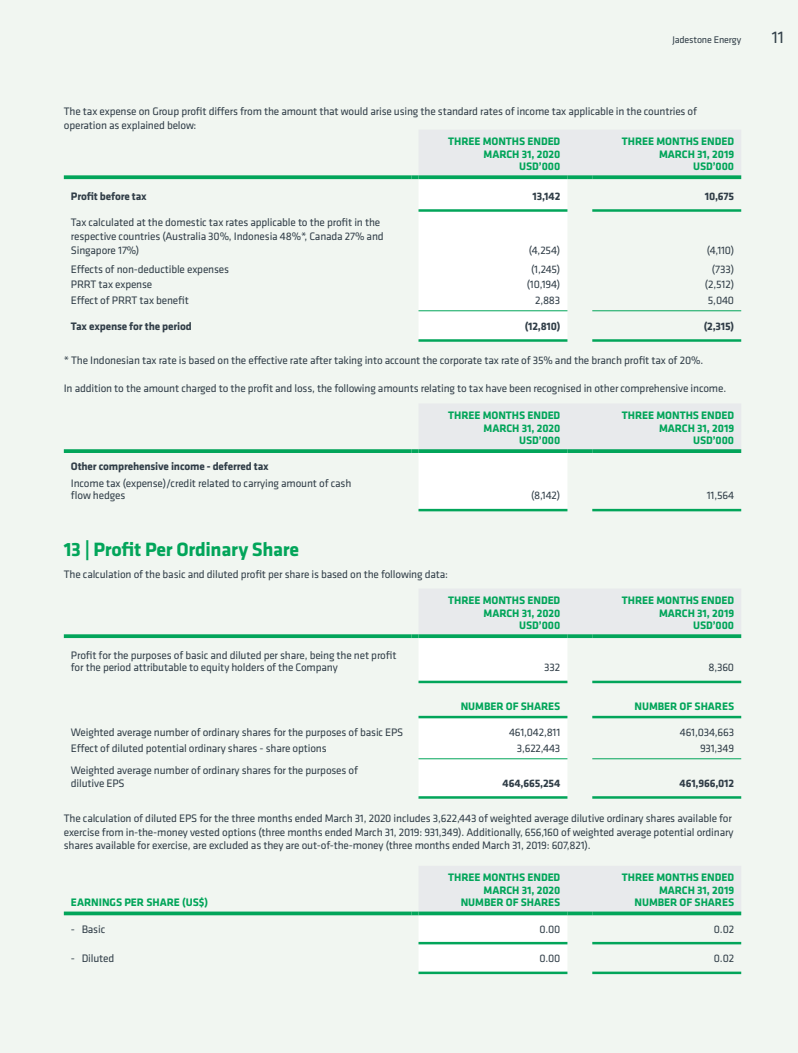
<style>
.page{position:relative;width:798px;height:1053px;background:#fff}
.page>*{position:absolute;margin:0;border:0;box-sizing:border-box;transform-origin:0 0}
.Klavika_Body_Text{font:700 20px "Klavika";letter-spacing:-.015em;color:#02a55a}
.t1{font:17.5px "Klavika";color:#313e48}
.Klavika_Body_Text-2{font:11.25px/13.8px "Klavika";letter-spacing:-.015em;color:#313e48}
.Klavika_Body_Text-3{font:700 11.25px "Klavika";letter-spacing:-.005em;color:#02a55a}
.Klavika_Body_Text-4{font:700 11.25px "Klavika";letter-spacing:-.015em;color:#313e48}
.t2{font:10px "Klavika";letter-spacing:-.015em;color:#313e48}
</style>
<div class="page">
<div style="left:0;top:0;width:797px;height:1052px;background:#f1f6f1"></div>
<hr style="left:418px;top:339px;width:149px;height:3px;background:#02a55a">
<hr style="left:592px;top:339px;width:149px;height:3px;background:#02a55a">
<svg style="left:64px;top:175px;width:347px;height:4px"></svg>
<svg style="left:411px;top:130px;width:330px;height:210px"></svg>
<svg style="left:418px;top:175px;width:149px;height:4px"></svg>
<svg style="left:567px;top:175px;width:25px;height:4px"></svg>
<svg style="left:592px;top:175px;width:149px;height:4px"></svg>
<hr style="left:418px;top:209px;width:149px;height:3px;background:#02a55a">
<hr style="left:592px;top:209px;width:149px;height:3px;background:#02a55a">
<hr style="left:418px;top:310px;width:149px;height:1px;background:#02a55a">
<hr style="left:592px;top:310px;width:149px;height:1px;background:#02a55a">
<hr style="left:418px;top:796px;width:149px;height:2px;background:#02a55a">
<hr style="left:592px;top:796px;width:149px;height:2px;background:#02a55a">
<svg style="left:64px;top:634px;width:347px;height:4px"></svg>
<svg style="left:411px;top:589px;width:330px;height:208px"></svg>
<svg style="left:418px;top:634px;width:149px;height:4px"></svg>
<svg style="left:567px;top:634px;width:25px;height:4px"></svg>
<svg style="left:592px;top:634px;width:149px;height:4px"></svg>
<hr style="left:418px;top:680px;width:149px;height:3px;background:#02a55a">
<hr style="left:592px;top:680px;width:149px;height:3px;background:#02a55a">
<hr style="left:418px;top:758px;width:149px;height:1px;background:#02a55a">
<hr style="left:592px;top:758px;width:149px;height:1px;background:#02a55a">
<hr style="left:418px;top:715px;width:149px;height:3px;background:#02a55a">
<hr style="left:592px;top:715px;width:149px;height:3px;background:#02a55a">
<svg style="left:64px;top:911px;width:347px;height:4px"></svg>
<svg style="left:411px;top:866px;width:330px;height:106px"></svg>
<svg style="left:418px;top:911px;width:149px;height:4px"></svg>
<svg style="left:567px;top:911px;width:25px;height:4px"></svg>
<svg style="left:592px;top:911px;width:149px;height:4px"></svg>
<hr style="left:418px;top:941px;width:149px;height:3px;background:#02a55a">
<hr style="left:592px;top:941px;width:149px;height:3px;background:#02a55a">
<hr style="left:418px;top:971px;width:149px;height:3px;background:#02a55a">
<hr style="left:592px;top:971px;width:149px;height:3px;background:#02a55a">
<svg style="left:64px;top:449px;width:347px;height:4px"></svg>
<svg style="left:411px;top:404px;width:330px;height:106px"></svg>
<svg style="left:418px;top:449px;width:149px;height:4px"></svg>
<svg style="left:567px;top:449px;width:25px;height:4px"></svg>
<svg style="left:592px;top:449px;width:149px;height:4px"></svg>
<hr style="left:418px;top:509px;width:149px;height:2px;background:#02a55a">
<hr style="left:592px;top:509px;width:149px;height:2px;background:#02a55a">
<p class="t2" style="left:672px;top:34px;width:70px">Jadestone Energy</p>
<h2 class="t1" style="left:771px;top:28px;width:13px">11</h2>
<p class="Klavika_Body_Text-2" style="left:64px;top:104px;width:634px">The tax expense on Group profit differs from the amount that would arise using the standard rates of income tax applicable in the countries of operation as explained below:</p>
<p class="Klavika_Body_Text-3" style="left:448px;top:135px;width:114px">THREE MONTHS ENDED</p>
<p class="Klavika_Body_Text-3" style="left:483px;top:148px;width:78px">MARCH 31, 2020</p>
<p class="Klavika_Body_Text-3" style="left:519px;top:160px;width:43px">USD’000</p>
<p class="Klavika_Body_Text-3" style="left:621px;top:135px;width:114px">THREE MONTHS ENDED</p>
<p class="Klavika_Body_Text-3" style="left:658px;top:148px;width:77px">MARCH 31, 2019</p>
<p class="Klavika_Body_Text-3" style="left:692px;top:160px;width:43px">USD’000</p>
<p class="Klavika_Body_Text-4" style="left:71px;top:190px;width:77px">Profit before tax</p>
<p class="Klavika_Body_Text-4" style="left:532px;top:190px;width:29px">13,142</p>
<p class="Klavika_Body_Text-4" style="left:704px;top:190px;width:31px">10,675</p>
<p class="Klavika_Body_Text-2" style="left:71px;top:215px;width:314px">Tax calculated at the domestic tax rates applicable to the profit in the respective countries (Australia 30%, Indonesia 48%*, Canada 27% and<br>Singapore 17%)</p>
<p class="Klavika_Body_Text-2" style="left:528px;top:243px;width:33px">(4,254)</p>
<p class="Klavika_Body_Text-2" style="left:706px;top:243px;width:29px">(4,110)</p>
<p class="Klavika_Body_Text-2" style="left:71px;top:262px;width:159px">Effects of non-deductible expenses</p>
<p class="Klavika_Body_Text-2" style="left:531px;top:262px;width:31px">(1,245)</p>
<p class="Klavika_Body_Text-2" style="left:711px;top:262px;width:24px">(733)</p>
<p class="Klavika_Body_Text-2" style="left:71px;top:278px;width:83px">PRRT tax expense</p>
<p class="Klavika_Body_Text-2" style="left:526px;top:278px;width:35px">(10,194)</p>
<p class="Klavika_Body_Text-2" style="left:704px;top:278px;width:31px">(2,512)</p>
<p class="Klavika_Body_Text-2" style="left:71px;top:293px;width:119px">Effect of PRRT tax benefit</p>
<p class="Klavika_Body_Text-2" style="left:535px;top:293px;width:27px">2,883</p>
<p class="Klavika_Body_Text-2" style="left:707px;top:293px;width:28px">5,040</p>
<p class="Klavika_Body_Text-4" style="left:71px;top:320px;width:122px">Tax expense for the period</p>
<p class="Klavika_Body_Text-4" style="left:524px;top:320px;width:37px">(12,810)</p>
<p class="Klavika_Body_Text-4" style="left:703px;top:320px;width:32px">(2,315)</p>
<p class="Klavika_Body_Text-2" style="left:64px;top:354px;width:640px">* The Indonesian tax rate is based on the effective rate after taking into account the corporate tax rate of 35% and the branch profit tax of 20%.</p>
<p class="Klavika_Body_Text-2" style="left:64px;top:381px;width:663px">In addition to the amount charged to the profit and loss, the following amounts relating to tax have been recognised in other comprehensive income.</p>
<p class="Klavika_Body_Text-3" style="left:448px;top:409px;width:114px">THREE MONTHS ENDED</p>
<p class="Klavika_Body_Text-3" style="left:483px;top:421px;width:78px">MARCH 31, 2020</p>
<p class="Klavika_Body_Text-3" style="left:519px;top:434px;width:43px">USD’000</p>
<p class="Klavika_Body_Text-3" style="left:621px;top:409px;width:114px">THREE MONTHS ENDED</p>
<p class="Klavika_Body_Text-3" style="left:658px;top:421px;width:77px">MARCH 31, 2019</p>
<p class="Klavika_Body_Text-3" style="left:692px;top:434px;width:43px">USD’000</p>
<p class="Klavika_Body_Text-4" style="left:71px;top:460px;width:199px">Other comprehensive income - deferred tax</p>
<p class="Klavika_Body_Text-2" style="left:71px;top:477px;width:282px;line-height:12.5px">Income tax (expense)/credit related to carrying amount of cash flow hedges</p>
<p class="Klavika_Body_Text" style="left:64px;top:538px;width:237px">13 | Profit Per Ordinary Share</p>
<p class="Klavika_Body_Text-2" style="left:64px;top:567px;width:385px">The calculation of the basic and diluted profit per share is based on the following data:</p>
<p class="Klavika_Body_Text-2" style="left:531px;top:489px;width:31px">(8,142)</p>
<p class="Klavika_Body_Text-2" style="left:706px;top:489px;width:29px">11,564</p>
<p class="Klavika_Body_Text-2" style="left:71px;top:649px;width:327px;line-height:12.5px">Profit for the purposes of basic and diluted per share, being the net profit for the period attributable to equity holders of the Company</p>
<p class="Klavika_Body_Text-3" style="left:448px;top:594px;width:114px">THREE MONTHS ENDED</p>
<p class="Klavika_Body_Text-3" style="left:483px;top:606px;width:78px">MARCH 31, 2020</p>
<p class="Klavika_Body_Text-3" style="left:519px;top:619px;width:43px">USD’000</p>
<p class="Klavika_Body_Text-3" style="left:621px;top:594px;width:114px">THREE MONTHS ENDED</p>
<p class="Klavika_Body_Text-3" style="left:658px;top:606px;width:77px">MARCH 31, 2019</p>
<p class="Klavika_Body_Text-3" style="left:692px;top:619px;width:43px">USD’000</p>
<p class="Klavika_Body_Text-2" style="left:544px;top:661px;width:18px">332</p>
<p class="Klavika_Body_Text-2" style="left:708px;top:661px;width:27px">8,360</p>
<p class="Klavika_Body_Text-3" style="left:460px;top:700px;width:101px">NUMBER OF SHARES</p>
<p class="Klavika_Body_Text-3" style="left:634px;top:700px;width:101px">NUMBER OF SHARES</p>
<p class="Klavika_Body_Text-2" style="left:71px;top:725px;width:334px">Weighted average number of ordinary shares for the purposes of basic EPS</p>
<p class="Klavika_Body_Text-2" style="left:509px;top:725px;width:53px">461,042,811</p>
<p class="Klavika_Body_Text-2" style="left:679px;top:725px;width:56px">461,034,663</p>
<p class="Klavika_Body_Text-2" style="left:71px;top:741px;width:257px">Effect of diluted potential ordinary shares - share options</p>
<p class="Klavika_Body_Text-2" style="left:516px;top:741px;width:45px">3,622,443</p>
<p class="Klavika_Body_Text-2" style="left:699px;top:741px;width:36px">931,349</p>
<p class="Klavika_Body_Text-2" style="left:71px;top:764px;width:288px;line-height:12.5px">Weighted average number of ordinary shares for the purposes of dilutive EPS</p>
<p class="Klavika_Body_Text-4" style="left:502px;top:776px;width:59px">464,665,254</p>
<p class="Klavika_Body_Text-4" style="left:679px;top:776px;width:56px">461,966,012</p>
<p class="Klavika_Body_Text-2" style="left:64px;top:811px;width:671px">The calculation of diluted EPS for the three months ended March 31, 2020 includes 3,622,443 of weighted average dilutive ordinary shares available for exercise from in-the-money vested options (three months ended March 31, 2019: 931,349). Additionally, 656,160 of weighted average potential ordinary shares available for exercise, are excluded as they are out-of-the-money (three months ended March 31, 2019: 607,821).</p>
<p class="Klavika_Body_Text-3" style="left:71px;top:896px;width:138px">EARNINGS PER SHARE (US$)</p>
<p class="Klavika_Body_Text-3" style="left:448px;top:871px;width:114px">THREE MONTHS ENDED</p>
<p class="Klavika_Body_Text-3" style="left:483px;top:883px;width:78px">MARCH 31, 2020</p>
<p class="Klavika_Body_Text-3" style="left:460px;top:896px;width:101px">NUMBER OF SHARES</p>
<p class="Klavika_Body_Text-3" style="left:621px;top:871px;width:114px">THREE MONTHS ENDED</p>
<p class="Klavika_Body_Text-3" style="left:658px;top:883px;width:77px">MARCH 31, 2019</p>
<p class="Klavika_Body_Text-3" style="left:634px;top:896px;width:101px">NUMBER OF SHARES</p>
<p class="Klavika_Body_Text-2" style="left:71px;top:922px;width:36px">- Basic</p>
<p class="Klavika_Body_Text-2" style="left:539px;top:922px;width:23px">0.00</p>
<p class="Klavika_Body_Text-2" style="left:713px;top:922px;width:22px">0.02</p>
<p class="Klavika_Body_Text-2" style="left:71px;top:951px;width:45px">- Diluted</p>
<p class="Klavika_Body_Text-2" style="left:539px;top:951px;width:23px">0.00</p>
<p class="Klavika_Body_Text-2" style="left:713px;top:951px;width:22px">0.02</p>
</div>
